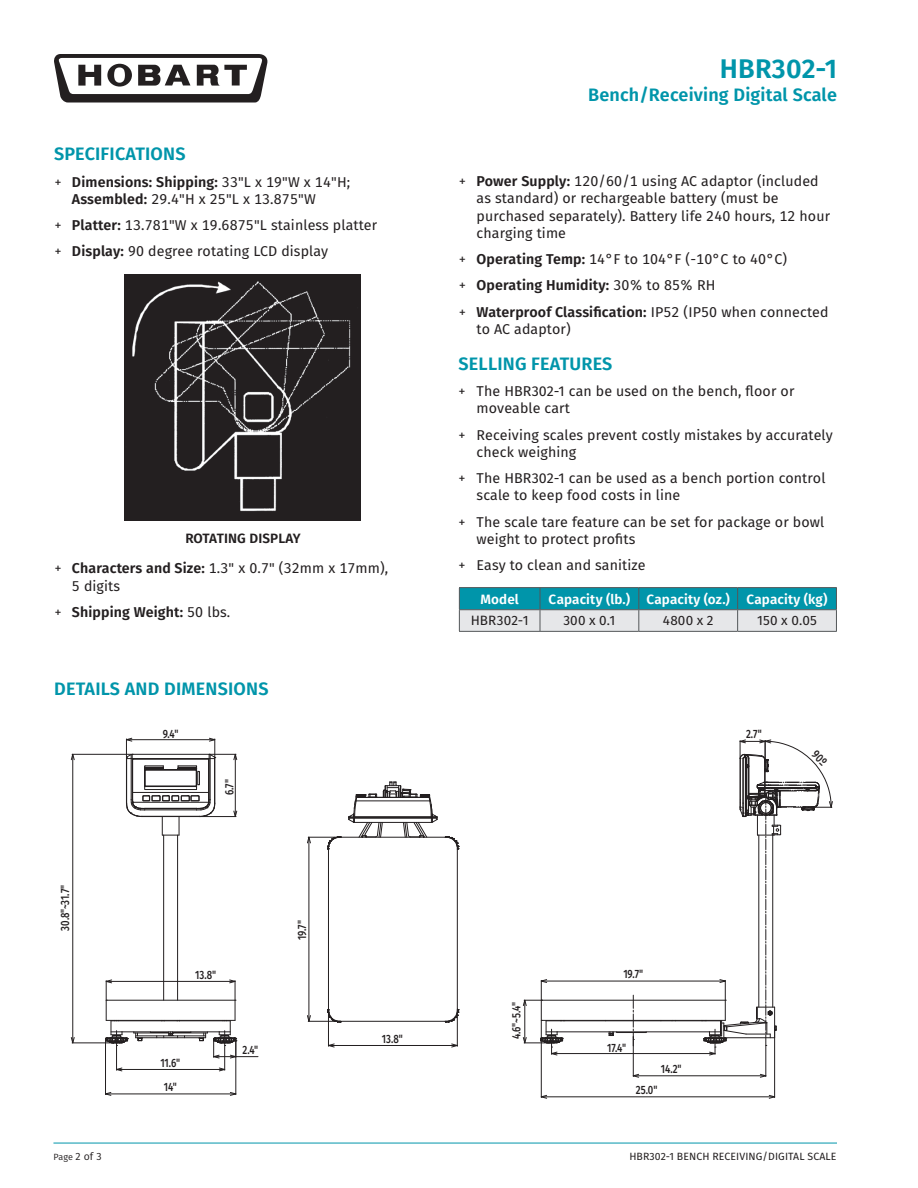
<style>
.page{position:relative;width:918px;height:1188px;background:#fff}
.page>*{position:absolute;margin:0;border:0;box-sizing:border-box;transform-origin:0 0}
.t1{font:600 27px "Fira Sans";letter-spacing:.01em;color:#0095aa}
.t2{font:600 18px "Fira Sans";letter-spacing:.01em;color:#0095aa}
.t3{font:14.25px/17.2px "Fira Sans";letter-spacing:.01em;color:#231f20}
.t4{font:600 14.25px/26.2px "Fira Sans";letter-spacing:.01em;color:#231f20}
.t5{font:600 13.5px "Fira Sans";letter-spacing:.015em;color:#fff}
.t6{font:13.5px "Fira Sans";letter-spacing:.015em;color:#231f20}
.t7{font:600 13.5px "Fira Sans";letter-spacing:.01em;color:#231f20}
.t8{font:500 12px/23.5px "Fira Sans";color:#231f20;scale:.8 1}
.t9{font:10.5px "Fira Sans";letter-spacing:.01em;color:#231f20}
.t10{font:9px "Fira Sans";color:#231f20}
.s1{font-style:inherit}
.s2{font-weight:600}
.s3{font-weight:400}
.s4{font-size:10.5px}
</style>
<div class="page">
<svg style="left:54px;top:54px;width:213px;height:49px"></svg>
<hr style="left:53px;top:1143px;width:784px;height:1px;background:#0095aa">
<hr style="left:459px;top:587px;width:81px;height:1px;background:#535759">
<hr style="left:540px;top:587px;width:99px;height:1px;background:#535759">
<hr style="left:639px;top:587px;width:99px;height:1px;background:#535759">
<hr style="left:738px;top:587px;width:99px;height:1px;background:#535759">
<svg style="left:459px;top:588px;width:378px;height:43px;background:#70b9c4"></svg>
<hr style="left:459px;top:631px;width:81px;height:1px;background:#535759">
<hr style="left:540px;top:631px;width:99px;height:1px;background:#535759">
<hr style="left:639px;top:631px;width:99px;height:1px;background:#535759">
<hr style="left:738px;top:631px;width:99px;height:1px;background:#535759">
<img style="left:125px;top:275px;width:235px;height:246px">
<hr style="left:177px;top:835px;width:1px;height:165px;background:#231f20">
<hr style="left:163px;top:835px;width:1px;height:165px;background:#231f20">
<hr style="left:106px;top:1000px;width:129px;height:1px;background:#231f20">
<hr style="left:111px;top:1020px;width:119px;height:1px;background:#231f20">
<hr style="left:122px;top:1031px;width:97px;height:1px;background:#231f20">
<hr style="left:172px;top:1033px;width:35px;height:1px;background:#231f20">
<hr style="left:134px;top:1033px;width:35px;height:1px;background:#231f20">
<hr style="left:136px;top:1035px;width:70px;height:1px;background:#231f20">
<hr style="left:136px;top:1037px;width:70px;height:1px;background:#231f20">
<hr style="left:340px;top:1021px;width:106px;height:1px;background:#231f20">
<hr style="left:328px;top:848px;width:1px;height:162px;background:#231f20">
<hr style="left:340px;top:837px;width:106px;height:1px;background:#231f20">
<hr style="left:457px;top:848px;width:1px;height:162px;background:#231f20">
<hr style="left:557px;top:1031px;width:152px;height:1px;background:#231f20">
<hr style="left:541px;top:1020px;width:184px;height:1px;background:#231f20">
<hr style="left:541px;top:1000px;width:184px;height:1px;background:#231f20">
<svg style="left:150px;top:1032px;width:41px;height:6px"></svg>
<svg style="left:605px;top:995px;width:42px;height:51px"></svg>
<svg style="left:327px;top:1009px;width:15px;height:14px"></svg>
<svg style="left:327px;top:836px;width:15px;height:14px"></svg>
<svg style="left:444px;top:1008px;width:15px;height:15px"></svg>
<svg style="left:444px;top:836px;width:15px;height:15px"></svg>
<hr style="left:328px;top:1045px;width:129px;height:1px;background:#231f20">
<hr style="left:457px;top:1011px;width:1px;height:35px;background:#231f20">
<hr style="left:328px;top:1011px;width:1px;height:35px;background:#231f20">
<svg style="left:451px;top:1043px;width:7px;height:5px"></svg>
<svg style="left:328px;top:1043px;width:7px;height:5px"></svg>
<hr style="left:309px;top:837px;width:1px;height:184px;background:#231f20">
<hr style="left:308px;top:1021px;width:31px;height:1px;background:#231f20">
<hr style="left:308px;top:837px;width:31px;height:1px;background:#231f20">
<svg style="left:307px;top:1015px;width:4px;height:7px"></svg>
<svg style="left:307px;top:836px;width:4px;height:8px"></svg>
<hr style="left:214px;top:1056px;width:44px;height:1px;background:#231f20">
<hr style="left:633px;top:1076px;width:133px;height:1px;background:#231f20">
<hr style="left:766px;top:1046px;width:1px;height:31px;background:#231f20">
<hr style="left:633px;top:1040px;width:1px;height:37px;background:#231f20">
<svg style="left:760px;top:1074px;width:7px;height:4px"></svg>
<svg style="left:632px;top:1074px;width:7px;height:4px"></svg>
<hr style="left:117px;top:1069px;width:108px;height:1px;background:#231f20">
<hr style="left:73px;top:754px;width:1px;height:289px;background:#231f20">
<hr style="left:72px;top:1043px;width:41px;height:1px;background:#231f20">
<hr style="left:72px;top:754px;width:60px;height:1px;background:#231f20">
<svg style="left:71px;top:1037px;width:4px;height:7px"></svg>
<svg style="left:71px;top:753px;width:4px;height:7px"></svg>
<hr style="left:541px;top:981px;width:184px;height:1px;background:#231f20">
<hr style="left:541px;top:1097px;width:234px;height:1px;background:#231f20">
<hr style="left:541px;top:1021px;width:1px;height:77px;background:#231f20">
<hr style="left:774px;top:1031px;width:1px;height:67px;background:#231f20">
<svg style="left:540px;top:1095px;width:7px;height:4px"></svg>
<svg style="left:769px;top:1095px;width:7px;height:4px"></svg>
<hr style="left:552px;top:1053px;width:163px;height:1px;background:#231f20">
<svg style="left:523px;top:979px;width:42px;height:77px"></svg>
<hr style="left:106px;top:981px;width:129px;height:1px;background:#231f20">
<svg style="left:199px;top:979px;width:39px;height:93px"></svg>
<svg style="left:104px;top:979px;width:39px;height:93px"></svg>
<hr style="left:106px;top:1094px;width:130px;height:1px;background:#231f20">
<hr style="left:105px;top:1041px;width:1px;height:54px;background:#231f20">
<hr style="left:236px;top:1041px;width:1px;height:54px;background:#231f20">
<svg style="left:106px;top:1092px;width:6px;height:4px"></svg>
<svg style="left:230px;top:1092px;width:7px;height:4px"></svg>
<svg style="left:348px;top:782px;width:90px;height:56px"></svg>
<svg style="left:124px;top:738px;width:113px;height:98px"></svg>
<svg style="left:701px;top:739px;width:132px;height:317px"></svg>
<p class="t2" style="left:54px;top:139px;width:133px">SPECIFICATIONS</p>
<p class="t3" style="left:72px;top:173px;width:280px;text-indent:-18px"><span class="s1">+</span> <span class="s2">Dimensions: Shipping:</span> 33"L x 19"W x 14"H;<br><span class="s2">Assembled:</span> 29.4"H x 25"L x 13.875"W</p>
<p class="t3" style="left:54px;top:212px;width:325px;line-height:26.2px"><span class="s1">+</span> <span class="s2">Platter:</span> 13.781"W x 19.6875"L stainless platter <span class="s1">+</span> <span class="s2">Display:</span> 90 degree rotating LCD display</p>
<p class="t7" style="left:185px;top:527px;width:117px">ROTATING DISPLAY</p>
<p class="t3" style="left:72px;top:559px;width:318px;text-indent:-18px"><span class="s1">+</span> <span class="s2">Characters and Size:</span> 1.3" x 0.7" (32mm x 17mm),<br>5 digits</p>
<p class="t4" style="left:54px;top:598px;width:178px"><span class="s3">+</span> Shipping Weight: <span class="s3">50 lbs.</span></p>
<p class="t2" style="left:54px;top:674px;width:216px">DETAILS AND DIMENSIONS</p>
<p class="t8" style="left:53px;top:931px;width:59px;rotate:-90deg">30.8"~31.7"</p>
<p class="t8" style="left:163px;top:721px;width:21px">9.4"</p>
<p class="t8" style="left:217px;top:795px;width:22px;rotate:-90deg">6.7"</p>
<p class="t8" style="left:195px;top:962px;width:28px">13.8"</p>
<p class="t8" style="left:160px;top:1051px;width:26px">11.6"<br>14"</p>
<p class="t8" style="left:242px;top:1038px;width:21px">2.4"</p>
<p class="t8" style="left:290px;top:940px;width:26px;rotate:-90deg">19.7"</p>
<p class="t8" style="left:382px;top:1027px;width:28px">13.8"</p>
<h1 class="t1" style="left:720px;top:47px;width:119px">HBR302-1</h1>
<p class="t2" style="left:588px;top:80px;width:250px">Bench/Receiving Digital Scale</p>
<p class="t3" style="left:477px;top:172px;width:355px;text-indent:-18px"><span class="s1">+</span> <span class="s2">Power Supply:</span> 120/60/1 using AC adaptor (included as standard) or rechargeable battery (must be purchased separately). Battery life 240 hours, 12 hour charging time</p>
<p class="t4" style="left:459px;top:245px;width:371px"><span class="s3">+</span> Operating Temp: <span class="s3">14°F to 104°F (-10°C to 40°C)<br></span><span class="s3">+</span> Operating Humidity: <span class="s3">30% to 85% RH<br></span><span class="s3">+</span> Waterproof Classification: <span class="s3">IP52 (IP50 when connected</span></p>
<p class="t3" style="left:477px;top:320px;width:96px">to AC adaptor)</p>
<p class="t2" style="left:459px;top:349px;width:155px">SELLING FEATURES</p>
<p class="t3" style="left:477px;top:382px;width:319px;text-indent:-18px"><span class="s1">+</span> The HBR302-1 can be used on the bench, floor or moveable cart</p>
<p class="t3" style="left:477px;top:426px;width:358px;text-indent:-18px"><span class="s1">+</span> Receiving scales prevent costly mistakes by accurately check weighing</p>
<p class="t3" style="left:477px;top:469px;width:350px;text-indent:-18px"><span class="s1">+</span> The HBR302-1 can be used as a bench portion control scale to keep food costs in line</p>
<p class="t3" style="left:477px;top:513px;width:349px;text-indent:-18px"><span class="s1">+</span> The scale tare feature can be set for package or bowl weight to protect profits</p>
<p class="t3" style="left:459px;top:556px;width:188px"><span class="s1">+</span> Easy to clean and sanitize</p>
<p class="t5" style="left:480px;top:588px;width:40px">Model</p>
<p class="t5" style="left:549px;top:588px;width:280px">Capacity (lb.) Capacity (oz.) Capacity (kg)</p>
<p class="t6" style="left:471px;top:610px;width:59px">HBR302-1</p>
<p class="t6" style="left:563px;top:610px;width:53px">300 x 0.1</p>
<p class="t6" style="left:663px;top:610px;width:52px">4800 x 2</p>
<p class="t6" style="left:757px;top:610px;width:61px">150 x 0.05</p>
<p class="t8" style="left:746px;top:721px;width:21px">2.7"</p>
<p class="t8" style="left:504px;top:1039px;width:48px;rotate:-90deg">4.6"~5.4"</p>
<p class="t8" style="left:623px;top:961px;width:26px">19.7"</p>
<p class="t8" style="left:607px;top:1036px;width:25px">17.4"</p>
<p class="t8" style="left:661px;top:1056px;width:28px">14.2"</p>
<p class="t8" style="left:636px;top:1077px;width:28px">25.0"</p>
<p class="t10" style="left:53px;top:1150px;width:50px">Page <span class="s4">2 of 3</span></p>
<p class="t9" style="left:629px;top:1148px;width:209px">HBR302-1 BENCH RECEIVING/DIGITAL SCALE</p>
</div>
